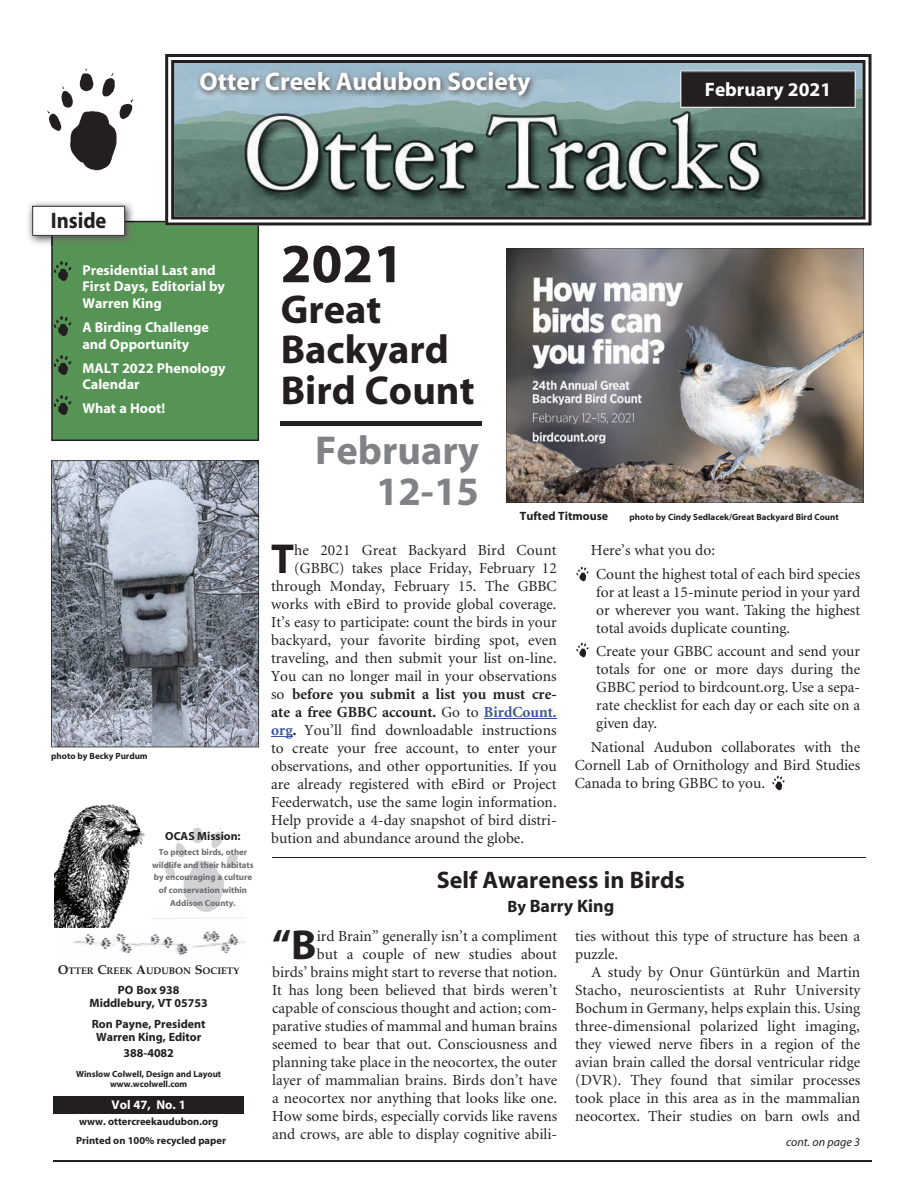
<style>
.page{position:relative;width:918px;height:1188px;background:#fff}
.page>*{position:absolute;margin:0;border:0;box-sizing:border-box;transform-origin:0 0}
.t1{font:700 55.5px "Myriad";color:#231f20}
.t2{font:700 42.15px "Myriad";color:#231f20}
.t3{font:700 40.5px/40.5px "Myriad";color:#231f20}
.t4{font:700 40.5px/40.5px "Myriad";color:#808285;text-align:right}
.t5{font:700 25.5px "Myriad";color:#fff}
.t6{font:700 24px "Myriad";color:#231f20}
.t7{font:700 22.5px "Myriad";color:#231f20;scale:.92 1}
.t8{font:700 19.5px "Myriad";color:#fff}
.t9{font:700 18px "Myriad";color:#231f20}
.t10{font:15.3px/18px "Minion";color:#231f20;text-align:justify}
.t11{font:700 15.3px "Minion";color:#231f20}
.t12{font:700 14.25px/16.5px "Myriad";color:#fff}
.t13{font:700 12.75px "Myriad";color:#fff}
.t14{font:700 12px/13.5px "Myriad";color:#231f20;text-align:center}
.t15{font:italic 12px "Myriad";color:#231f20}
.t16{font:700 11.7px "Myriad";color:#231f20}
.t17{font:700 10.5px/19.5px "Myriad";color:#231f20}
.t18{font:700 9.6px "Palatino";color:#231f20}
.t19{font:700 9px/10.5px "Myriad";color:#231f20;text-align:center}
.t20{font:700 8.85px/12.8px "Myriad";color:#6c6d70;text-align:center}
.s1{font-size:12.75px}
.s2{font-weight:400}
.s3{color:#3853a3}
.s4{font-weight:700;color:#3853a3}
.s5{font-weight:700}
.s6{font-size:16.5px}
</style>
<div class="page">
<div style="left:51px;top:221px;width:208px;height:220px;background:#559454"></div>
<img style="left:28px;top:202px;width:107px;height:42px">
<img style="left:52px;top:222px;width:83px;height:24px">
<svg style="left:32px;top:206px;width:93px;height:30px"></svg>
<img style="left:54px;top:354px;width:18px;height:22px">
<img style="left:53px;top:394px;width:19px;height:22px">
<img style="left:54px;top:260px;width:18px;height:22px">
<img style="left:54px;top:315px;width:18px;height:22px">
<img style="left:73px;top:917px;width:172px;height:39px">
<div style="left:54px;top:1096px;width:190px;height:18px;background:#231f20"></div>
<hr style="left:54px;top:1160px;width:818px;height:1px;background:#231f20">
<hr style="left:272px;top:857px;width:593px;height:1px;background:#231f20">
<hr style="left:280px;top:421px;width:202px;height:4px;background:#231f20">
<svg style="left:165px;top:54px;width:707px;height:171px"></svg>
<svg style="left:171px;top:60px;width:694px;height:159px;background:#687f7a"></svg>
<svg style="left:680px;top:71px;width:176px;height:37px;background:#2f2c2d"></svg>
<img style="left:47px;top:68px;width:87px;height:103px">
<img style="left:196px;top:68px;width:341px;height:36px">
<img style="left:54px;top:804px;width:96px;height:124px">
<img style="left:163px;top:824px;width:76px;height:88px">
<img style="left:576px;top:567px;width:12px;height:14px">
<img style="left:576px;top:643px;width:12px;height:14px">
<img style="left:772px;top:776px;width:13px;height:14px">
<hr style="left:484px;top:718px;width:73px;height:1px;background:#3853a3">
<svg style="left:271px;top:736px;width:22px;height:1px"></svg>
<img style="left:506px;top:248px;width:358px;height:255px">
<svg style="left:51px;top:460px;width:208px;height:287px;background:#8a909c"></svg>
<h3 class="t7" style="left:51px;top:209px;width:62px">Inside</h3>
<h3 class="t5" style="left:200px;top:69px;width:332px">Otter Creek Audubon Society</h3>
<p class="t8" style="left:705px;top:79px;width:128px">February 2021</p>
<p class="t12" style="left:82px;top:262px;width:144px">Presidential Last and<br>First Days, Editorial by<br>Warren King</p>
<p class="t12" style="left:82px;top:319px;width:128px">A Birding Challenge and Opportunity</p>
<p class="t12" style="left:82px;top:360px;width:145px">MALT 2022 Phenology<br>Calendar</p>
<p class="t12" style="left:82px;top:401px;width:84px">What a Hoot!</p>
<p class="t19" style="left:51px;top:751px;width:98px">photo by Becky Purdum</p>
<p class="t16" style="left:165px;top:830px;width:77px">OCAS Mission:</p>
<p class="t20" style="left:152px;top:846px;width:103px">To protect birds, other wildlife and their habitats by encouraging a culture of conservation within<br>Addison County.</p>
<p class="t18" style="left:58px;top:962px;width:183px"><span class="s1">O</span>TTER <span class="s1">C</span>REEK <span class="s1">A</span>UDUBON <span class="s1">S</span>OCIETY</p>
<p class="t14" style="left:90px;top:984px;width:120px">PO Box 938<br>Middlebury, VT 05753</p>
<p class="t14" style="left:92px;top:1017px;width:115px">Ron Payne, President<br>Warren King, Editor</p>
<p class="t14" style="left:123px;top:1047px;width:52px">388-4082</p>
<p class="t19" style="left:76px;top:1069px;width:147px">Winslow Colwell, Design and Layout www.wcolwell.com</p>
<p class="t13" style="left:112px;top:1098px;width:76px">Vol 47, No. 1</p>
<p class="t17" style="left:76px;top:1112px;width:151px">www. ottercreekaudubon.org<br>Printed on 100% recycled paper</p>
<h1 class="t1" style="left:281px;top:235px;width:125px">2021</h1>
<h3 class="t3" style="left:281px;top:290px;width:195px">Great<br>Backyard<br>Bird Count</h3>
<h3 class="t4" style="left:315px;top:432px;width:165px">February<br>12-15</h3>
<h2 class="t2" style="left:271px;top:537px;width:25px">T</h2>
<p class="t10" style="left:294px;top:542px;width:264px">he 2021 Great Backyard Bird Count</p>
<p class="t14" style="left:520px;top:510px;width:90px">Tufted Titmouse</p>
<p class="t19" style="left:630px;top:512px;width:211px">photo by Cindy Sedlacek/Great Backyard Bird Count</p>
<p class="t10" style="left:596px;top:539px;width:265px;line-height:23.4px;text-indent:-5px">Here’s what you do:<br>Count the highest total of each bird species</p>
<p class="t10" style="left:596px;top:583px;width:265px">for at least a 15-minute period in your yard or wherever you want. Taking the highest total avoids duplicate counting.</p>
<p class="t10" style="left:596px;top:643px;width:265px">Create your GBBC account and send your totals for one or more days during the GBBC period to birdcount.org. Use a sepa&shy;rate checklist for each day or each site on a given day.</p>
<p class="t10" style="left:575px;top:738px;width:287px;text-indent:16px">National Audubon collaborates with the Cornell Lab of Ornithology and Bird Studies Canada to bring GBBC to you.</p>
<p class="t10" style="left:294px;top:560px;width:264px">(GBBC) takes place Friday, February 12</p>
<p class="t10" style="left:271px;top:578px;width:287px">through Monday, February 15. The GBBC</p>
<p class="t10" style="left:271px;top:596px;width:287px">works with eBird to provide global coverage.</p>
<p class="t10" style="left:271px;top:614px;width:287px">It’s easy to participate: count the birds in your</p>
<p class="t10" style="left:271px;top:632px;width:287px">backyard, your favorite birding spot, even</p>
<p class="t10" style="left:271px;top:650px;width:287px">traveling, and then submit your list on-line.</p>
<p class="t10" style="left:271px;top:668px;width:287px">You can no longer mail in your observations</p>
<p class="t11" style="left:271px;top:687px;width:287px"><span class="s2">so</span> before you submit a list you must cre-</p>
<p class="t11" style="left:271px;top:705px;width:287px">ate a free GBBC account. <span class="s2">Go to</span> <span class="s3">BirdCount.</span></p>
<p class="t10" style="left:271px;top:722px;width:287px"><span class="s4">org</span><span class="s5">.</span> You’ll find downloadable instructions</p>
<p class="t10" style="left:271px;top:740px;width:287px">to create your free account, to enter your</p>
<p class="t10" style="left:271px;top:758px;width:287px">observations, and other opportunities. If you</p>
<p class="t10" style="left:271px;top:776px;width:287px">are already registered with eBird or Project</p>
<p class="t10" style="left:271px;top:794px;width:287px">Feederwatch, use the same login information.</p>
<p class="t10" style="left:271px;top:812px;width:287px">Help provide a 4-day snapshot of bird distri-</p>
<p class="t10" style="left:271px;top:830px;width:254px">bution and abundance around the globe.</p>
<h3 class="t6" style="left:437px;top:867px;width:249px">Self Awareness in Birds</h3>
<p class="t9" style="left:507px;top:897px;width:108px"><span class="s6">By</span> Barry King</p>
<h2 class="t2" style="left:272px;top:923px;width:46px">“B</h2>
<p class="t10" style="left:272px;top:928px;width:287px;text-align:right">ird Brain” generally isn’t a compliment<br>but a couple of new studies about<br>birds’ brains might start to reverse that notion.<br>It has long been believed that birds weren’t capable of conscious thought and action; com&shy;parative studies of mammal and human brains seemed to bear that out. Consciousness and planning take place in the neocortex, the outer layer of mammalian brains. Birds don’t have a neocortex nor anything that looks like one.<br>How some birds, especially corvids like ravens and crows, are able to display cognitive abili-</p>
<p class="t10" style="left:575px;top:928px;width:287px">ties without this type of structure has been a puzzle.</p>
<p class="t10" style="left:575px;top:964px;width:287px;text-indent:16px">A study by Onur Güntürkün and Martin Stacho, neuroscientists at Ruhr University Bochum in Germany, helps explain this. Using three-dimensional polarized light imaging, they viewed nerve fibers in a region of the avian brain called the dorsal ventricular ridge (DVR). They found that similar processes took place in this area as in the mammalian neocortex. Their studies on barn owls and</p>
<p class="t15" style="left:786px;top:1136px;width:76px">cont. on page 3</p>
</div>
